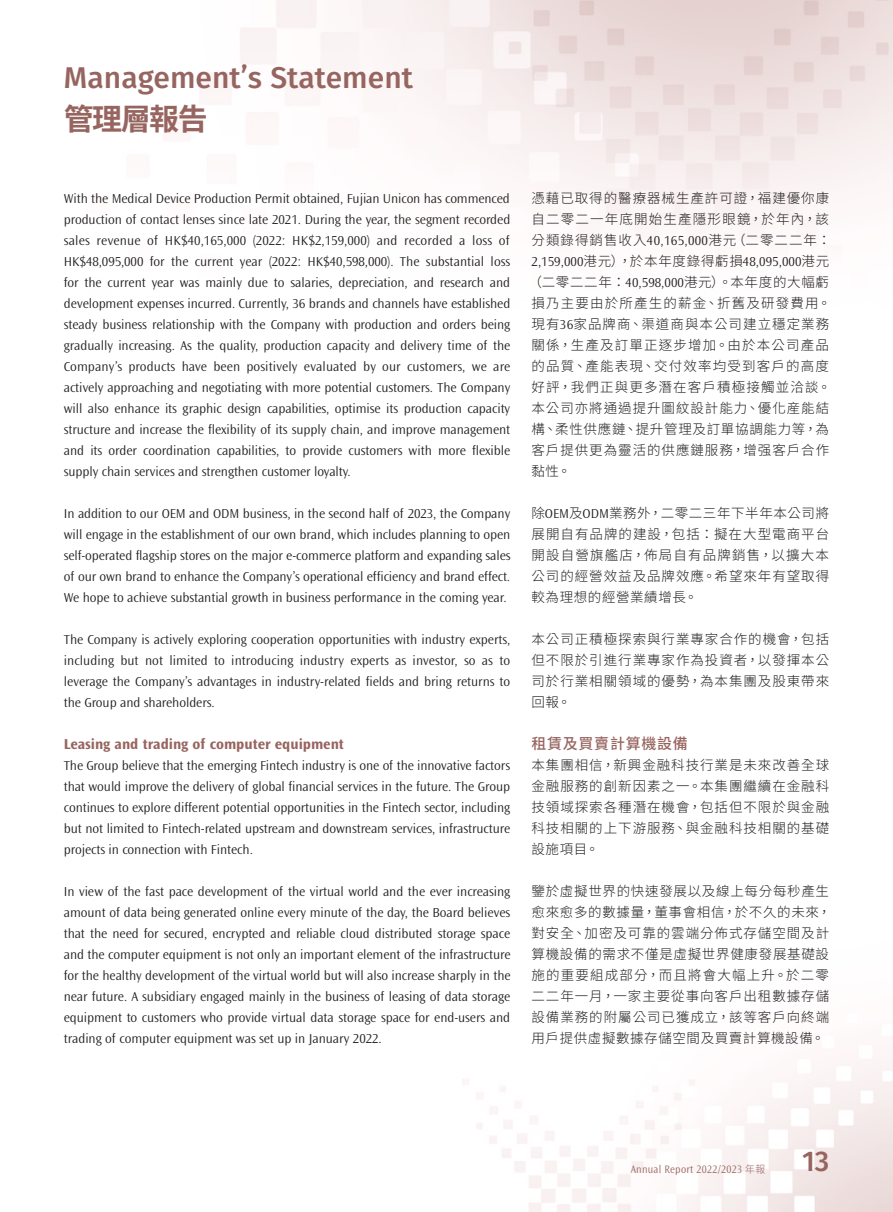
<style>
.page{position:relative;width:893px;height:1212px;background:#fff}
.page>*{position:absolute;margin:0;border:0;box-sizing:border-box;transform-origin:0 0}
.t1{font:500 30px "Fira Sans";color:#976560}
.t2{font:700 30px "Source Han Sans TC";letter-spacing:-.05em;color:#976560}
.t3{font:500 28.5px "Fira Sans";color:#976560}
.Heading_2{font:700 15px "Ocean Sans Std";letter-spacing:-.005em;color:#976560}
.C_Heading_2{font:500 15px "Source Han Sans TC";letter-spacing:.045em;color:#976560}
.Body_Text{font:300 13.5px/21px "Ocean Sans Std";letter-spacing:-.005em;color:#231f20;text-align:justify}
.C_Body_Text{font:300 13.5px/21px "Source Han Sans TC";letter-spacing:.07em;color:#231f20;text-align:justify}
.C_Body_Text-2{font:300 13.5px/21px "Source Han Sans TC";letter-spacing:.05em;color:#231f20}
.t4{font:300 11.25px "Ocean Sans Std";letter-spacing:.025em;color:#976560;scale:.93 1}
.s1{font-family:"Ocean Sans Std"}
.s2{font-family:"Source Han Sans TC";font-size:10.5px}
</style>
<div class="page">
<h1 class="t1" style="left:64px;top:56px;width:351px">Management’s Statement</h1>
<h1 class="t2" style="left:64px;top:102px;width:145px">管理層報告</h1>
<p class="Body_Text" style="left:64px;top:188px;width:448px">With the Medical Device Production Permit obtained, Fujian Unicon has commenced production of contact lenses since late 2021. During the year, the segment recorded sales revenue of HK$40,165,000 (2022: HK$2,159,000) and recorded a loss of HK$48,095,000 for the current year (2022: HK$40,598,000). The substantial loss for the current year was mainly due to salaries, depreciation, and research and development expenses incurred. Currently, 36 brands and channels have established steady business relationship with the Company with production and orders being gradually increasing. As the quality, production capacity and delivery time of the Company’s products have been positively evaluated by our customers, we are actively approaching and negotiating with more potential customers. The Company will also enhance its graphic design capabilities, optimise its production capacity structure and increase the flexibility of its supply chain, and improve management and its order coordination capabilities, to provide customers with more flexible supply chain services and strengthen customer loyalty.</p>
<p class="Body_Text" style="left:64px;top:503px;width:448px">In addition to our OEM and ODM business, in the second half of 2023, the Company will engage in the establishment of our own brand, which includes planning to open self-operated flagship stores on the major e-commerce platform and expanding sales of our own brand to enhance the Company’s operational efficiency and brand effect.<br>We hope to achieve substantial growth in business performance in the coming year.</p>
<p class="Body_Text" style="left:64px;top:629px;width:448px">The Company is actively exploring cooperation opportunities with industry experts, including but not limited to introducing industry experts as investor, so as to leverage the Company’s advantages in industry-related fields and bring returns to the Group and shareholders.</p>
<p class="Heading_2" style="left:64px;top:736px;width:282px">Leasing and trading of computer equipment</p>
<p class="Body_Text" style="left:64px;top:755px;width:448px">The Group believe that the emerging Fintech industry is one of the innovative factors that would improve the delivery of global financial services in the future. The Group continues to explore different potential opportunities in the Fintech sector, including but not limited to Fintech-related upstream and downstream services, infrastructure projects in connection with Fintech.</p>
<p class="Body_Text" style="left:64px;top:881px;width:448px">In view of the fast pace development of the virtual world and the ever increasing amount of data being generated online every minute of the day, the Board believes that the need for secured, encrypted and reliable cloud distributed storage space and the computer equipment is not only an important element of the infrastructure for the healthy development of the virtual world but will also increase sharply in the near future. A subsidiary engaged mainly in the business of leasing of data storage equipment to customers who provide virtual data storage space for end-users and trading of computer equipment was set up in January 2022.</p>
<p class="C_Body_Text" style="left:529px;top:188px;width:304px;text-align:left">憑藉已取得的醫療器械生產許可證，福建優你康自二零二一年底開始生產隱形眼鏡，於年內，該分類錄得銷售收入<span class="s1">40,165,000</span>港元（二零二二年：<br><span class="s1">2,159,000</span>港元），於本年度錄得虧損<span class="s1">48,095,000</span>港元（二零二二年：<span class="s1">40,598,000</span>港元）。本年度的大幅虧損乃主要由於所產生的薪金、折舊及研發費用。現有<span class="s1">36</span>家品牌商、渠道商與本公司建立穩定業務關係，生產及訂單正逐步增加。由於本公司產品的品質、產能表現、交付效率均受到客戶的高度好評，我們正與更多潛在客戶積極接觸並洽談。本公司亦將通過提升圖紋設計能力、優化産能結構、柔性供應鏈、提升管理及訂單協調能力等，為客戶提供更為靈活的供應鏈服務，增强客戶合作黏性。</p>
<p class="C_Body_Text" style="left:531px;top:503px;width:299px">除<span class="s1">OEM</span>及<span class="s1">ODM</span>業務外，二零二三年下半年本公司將展開自有品牌的建設，包括：擬在大型電商平台開設自營旗艦店，佈局自有品牌銷售，以擴大本公司的經營效益及品牌效應。希望來年有望取得較為理想的經營業績增長。</p>
<p class="C_Body_Text" style="left:531px;top:629px;width:299px">本公司正積極探索與行業專家合作的機會，包括但不限於引進行業專家作為投資者，以發揮本公司於行業相關領域的優勢，為本集團及股東帶來回報。</p>
<p class="C_Heading_2" style="left:531px;top:735px;width:158px">租賃及買賣計算機設備</p>
<p class="C_Body_Text" style="left:531px;top:755px;width:299px">本集團相信，新興金融科技行業是未來改善全球金融服務的創新因素之一。本集團繼續在金融科技領域探索各種潛在機會，包括但不限於與金融科技相關的上下游服務、與金融科技相關的基礎設施項目。</p>
<p class="C_Body_Text-2" style="left:531px;top:881px;width:301px">鑒於虛擬世界的快速發展以及線上每分每秒產生愈來愈多的數據量，董事會相信，於不久的未來，對安全、加密及可靠的雲端分佈式存儲空間及計算機設備的需求不僅是虛擬世界健康發展基礎設施的重要組成部分，而且將會大幅上升。於二零二二年一月，一家主要從事向客戶出租數據存儲設備業務的附屬公司已獲成立，該等客戶向終端用戶提供虛擬數據存儲空間及買賣計算機設備。</p>
<p class="t4" style="left:631px;top:1163px;width:146px">Annual Report 2022/2023 <span class="s2">年報</span></p>
<h2 class="t3" style="left:802px;top:1141px;width:29px">13</h2>
</div>
